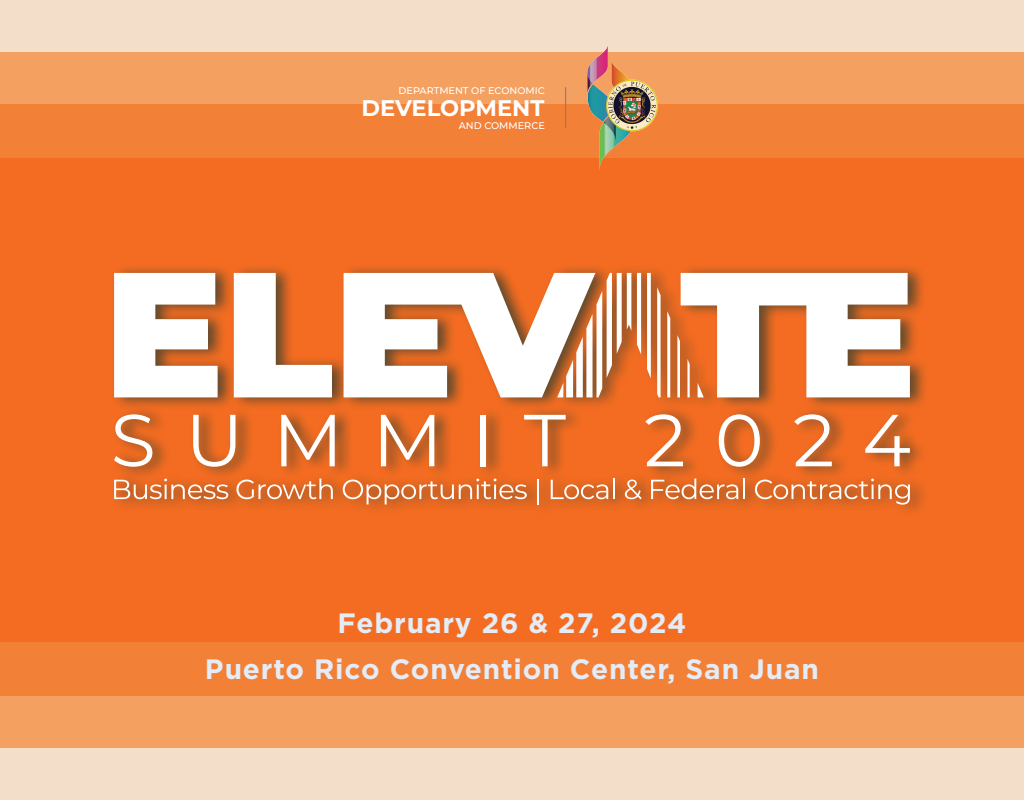
<style>
.page{position:relative;width:1024px;height:800px;background:#fff}
.page>*{position:absolute;margin:0;border:0;box-sizing:border-box;transform-origin:0 0}
.t1{font:700 28px "Gotham";letter-spacing:.03em;color:#e4ecf7}
.t2{font:700 22.6px "Montserrat";color:#fff}
.t3{font:500 9.7px "Montserrat";color:#fff}
</style>
<div class="page">
<div style="left:0;top:643px;width:1024px;height:53px;background:#f38037"></div>
<div style="left:0;top:696px;width:1024px;height:52px;background:#f3a061"></div>
<div style="left:0;top:748px;width:1024px;height:52px;background:#f3dec9"></div>
<div style="left:0;top:0;width:1024px;height:639px;background:#f36c21"></div>
<div style="left:0;top:104px;width:1024px;height:53px;background:#f38037"></div>
<div style="left:0;top:52px;width:1024px;height:52px;background:#f3a061"></div>
<div style="left:0;top:0;width:1024px;height:52px;background:#f3dec9"></div>
<hr style="left:565px;top:87px;width:1px;height:41px;background:#808184">
<img style="left:582px;top:46px;width:81px;height:124px">
<div style="left:111px;top:264px;width:818px;height:254px;background:#023436;opacity:.6"></div>
<svg style="left:114px;top:273px;width:104px;height:124px;background:#f2e1d7"></svg>
<svg style="left:234px;top:273px;width:98px;height:124px"></svg>
<svg style="left:114px;top:479px;width:114px;height:20px"></svg>
<svg style="left:236px;top:479px;width:97px;height:20px"></svg>
<svg style="left:343px;top:479px;width:184px;height:25px"></svg>
<hr style="left:537px;top:479px;width:2px;height:25px;background:#fff">
<svg style="left:551px;top:480px;width:57px;height:19px"></svg>
<hr style="left:613px;top:479px;width:2px;height:20px;background:#fff">
<svg style="left:625px;top:480px;width:17px;height:19px"></svg>
<svg style="left:651px;top:479px;width:87px;height:20px"></svg>
<hr style="left:743px;top:479px;width:2px;height:20px;background:#fff">
<svg style="left:755px;top:479px;width:155px;height:26px"></svg>
<svg style="left:114px;top:414px;width:38px;height:53px"></svg>
<svg style="left:193px;top:415px;width:42px;height:52px"></svg>
<svg style="left:281px;top:415px;width:54px;height:51px"></svg>
<svg style="left:381px;top:415px;width:53px;height:51px"></svg>
<div style="left:481px;top:415px;width:5px;height:51px;background:#fff"></div>
<svg style="left:524px;top:415px;width:42px;height:51px"></svg>
<svg style="left:645px;top:414px;width:38px;height:52px"></svg>
<svg style="left:719px;top:414px;width:41px;height:53px"></svg>
<svg style="left:794px;top:414px;width:38px;height:52px"></svg>
<svg style="left:865px;top:415px;width:45px;height:51px"></svg>
<svg style="left:344px;top:273px;width:566px;height:124px"></svg>
<p class="t3" style="left:399px;top:84px;width:148px">DEPARTMENT OF ECONOMIC</p>
<p class="t2" style="left:361px;top:93px;width:184px">DEVELOPMENT</p>
<p class="t3" style="left:459px;top:119px;width:88px">AND COMMERCE</p>
<p class="t1" style="left:338px;top:605px;width:350px">February 26 &amp; 27, 2024</p>
<p class="t1" style="left:205px;top:651px;width:616px">Puerto Rico Convention Center, San Juan</p>
</div>
